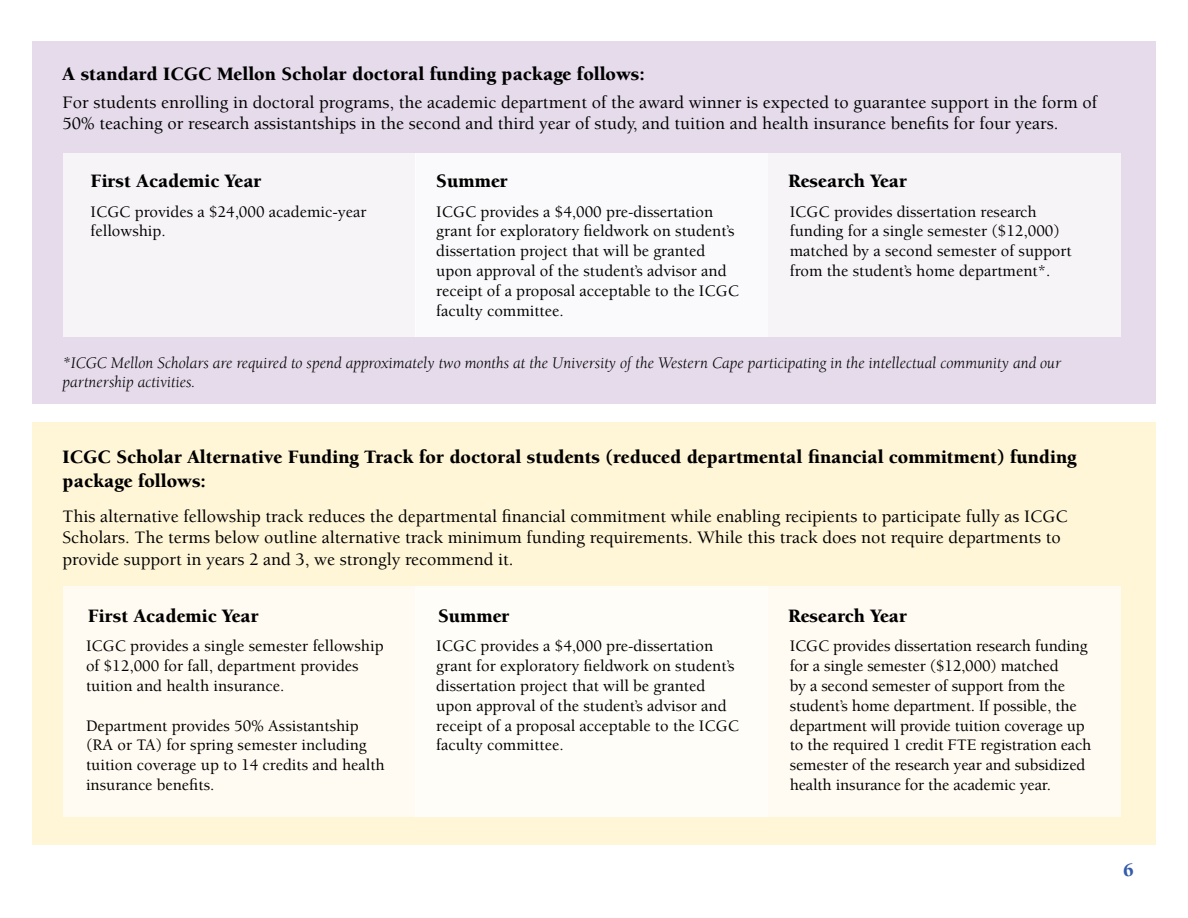
<style>
.page{position:relative;width:1188px;height:918px;background:#fff}
.page>*{position:absolute;margin:0;border:0;box-sizing:border-box;transform-origin:0 0}
.t1{font:900 19.5px/23.4px "Berkeley Std";color:#000}
.t2{font:900 19.5px "Berkeley Std";color:#335ba9}
.t3{font:500 18px/21.6px "Berkeley Std";color:#000}
.t4{font:500 16.5px/19.8px "Berkeley Std";color:#000}
.t5{font:italic 16.5px/19.8px "Berkeley Std";color:#000}
</style>
<div class="page">
<div style="left:32px;top:41px;width:1124px;height:363px;background:#e5dbeb"></div>
<div style="left:63px;top:153px;width:352px;height:184px;background:#f7f4f8"></div>
<div style="left:415px;top:153px;width:353px;height:184px;background:#fff"></div>
<div style="left:768px;top:153px;width:353px;height:184px;background:#f7f4f8"></div>
<div style="left:32px;top:423px;width:1124px;height:422px;background:#fff5d7"></div>
<div style="left:63px;top:586px;width:352px;height:230px;background:#fffbf2"></div>
<div style="left:415px;top:586px;width:353px;height:230px;background:#fffdf8"></div>
<div style="left:768px;top:586px;width:353px;height:230px;background:#fffbf2"></div>
<p class="t1" style="left:63px;top:62px;width:584px">A standard ICGC Mellon Scholar doctoral funding package follows:</p>
<p class="t3" style="left:63px;top:92px;width:1036px">For students enrolling in doctoral programs, the academic department of the award winner is expected to guarantee support in the form of<br>50% teaching or research assistantships in the second and third year of study, and tuition and health insurance benefits for four years.</p>
<p class="t1" style="left:91px;top:169px;width:173px">First Academic Year</p>
<p class="t1" style="left:436px;top:169px;width:73px">Summer</p>
<p class="t1" style="left:788px;top:169px;width:120px">Research Year</p>
<p class="t4" style="left:91px;top:202px;width:278px">ICGC provides a $24,000 academic-year fellowship.</p>
<p class="t4" style="left:436px;top:202px;width:304px">ICGC provides a $4,000 pre-dissertation grant for exploratory fieldwork on student’s dissertation project that will be granted upon approval of the student’s advisor and receipt of a proposal acceptable to the ICGC faculty committee.</p>
<p class="t4" style="left:790px;top:202px;width:283px">ICGC provides dissertation research funding for a single semester ($12,000) matched by a second semester of support from the student’s home department*.</p>
<p class="t5" style="left:63px;top:353px;width:1000px">*ICGC Mellon Scholars are required to spend approximately two months at the University of the Western Cape participating in the intellectual community and our partnership activities.</p>
<p class="t1" style="left:63px;top:446px;width:1015px">ICGC Scholar Alternative Funding Track for doctoral students (reduced departmental financial commitment) funding package follows:</p>
<p class="t3" style="left:63px;top:506px;width:1007px">This alternative fellowship track reduces the departmental financial commitment while enabling recipients to participate fully as ICGC<br>Scholars. The terms below outline alternative track minimum funding requirements. While this track does not require departments to provide support in years 2 and 3, we strongly recommend it.</p>
<p class="t1" style="left:88px;top:604px;width:173px">First Academic Year</p>
<p class="t1" style="left:438px;top:604px;width:73px">Summer</p>
<p class="t1" style="left:788px;top:604px;width:120px">Research Year</p>
<p class="t4" style="left:86px;top:637px;width:299px">ICGC provides a single semester fellowship of $12,000 for fall, department provides tuition and health insurance.</p>
<p class="t4" style="left:86px;top:716px;width:300px">Department provides 50% Assistantship (RA or TA) for spring semester including tuition coverage up to 14 credits and health insurance benefits.</p>
<p class="t4" style="left:436px;top:637px;width:304px">ICGC provides a $4,000 pre-dissertation grant for exploratory fieldwork on student’s dissertation project that will be granted upon approval of the student’s advisor and receipt of a proposal acceptable to the ICGC faculty committee.</p>
<p class="t4" style="left:790px;top:637px;width:303px">ICGC provides dissertation research funding for a single semester ($12,000) matched<br>by a second semester of support from the student’s home department. If possible, the department will provide tuition coverage up to the required 1 credit FTE registration each semester of the research year and subsidized health insurance for the academic year.</p>
<p class="t2" style="left:1123px;top:859px;width:12px">6</p>
</div>
